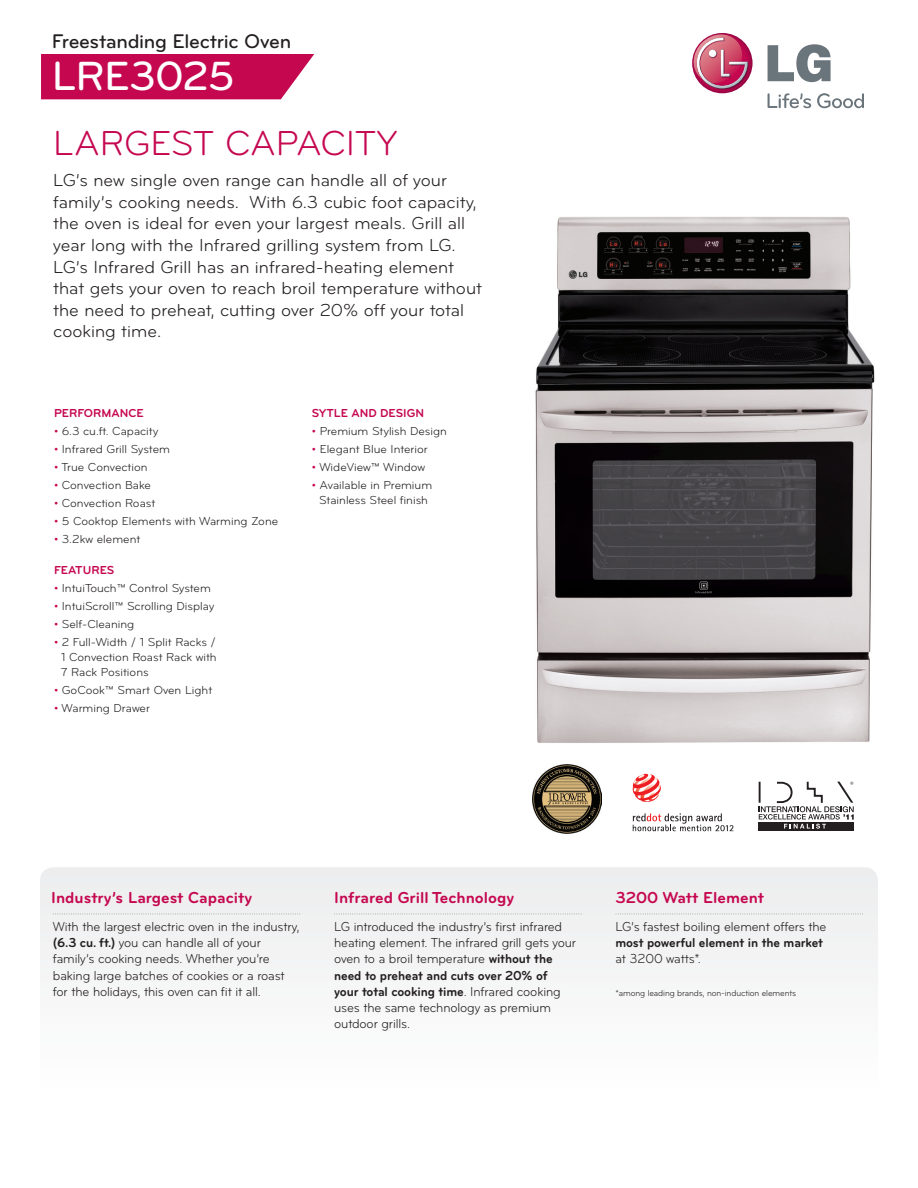
<style>
.page{position:relative;width:918px;height:1188px;background:#fff}
.page>*{position:absolute;margin:0;border:0;box-sizing:border-box;transform-origin:0 0}
.t1{font:500 42.3px "Bryant LG";letter-spacing:-.025em;color:#fff}
.t2{font:36px "Bryant LG";letter-spacing:-.01em;color:#c50750}
.t3{font:500 20.55px "Bryant LG";letter-spacing:-.015em;color:#231f20}
.t4{font:18px/21.6px "Bryant LG";color:#231f20}
.t5{font:700 16.5px "Bryant LG";color:#c50750}
.t6{font:13.5px/16.2px "Bryant LG";letter-spacing:-.01em;color:#231f20;scale:.95 1}
.t7{font:700 13.5px "Bryant LG";letter-spacing:-.01em;color:#231f20;scale:.95 1}
.t8{font:12px/15px "Bryant LG";color:#231f20;text-align:center}
.t9{font:700 12px "Bryant LG";color:#c50750}
.t10{font:9px "Bryant LG";letter-spacing:-.01em;color:#231f20;scale:.95 1}
.s1{color:#c50750}
.s2{font-weight:700}
</style>
<div class="page">
<div style="left:40px;top:867px;width:838px;height:235px;background:#f5f6f6;border-radius:14px"></div>
<img style="left:535px;top:217px;width:340px;height:526px">
<div style="left:41px;top:54px;width:273px;height:45px;background:#c50750"></div>
<div style="left:692px;top:33px;width:60px;height:60px;background:#a40646;border-radius:30px"></div>
<svg style="left:692px;top:34px;width:57px;height:56px"></svg>
<svg style="left:768px;top:44px;width:63px;height:38px"></svg>
<svg style="left:768px;top:93px;width:43px;height:15px"></svg>
<svg style="left:817px;top:93px;width:47px;height:15px"></svg>
<svg style="left:53px;top:914px;width:248px;height:1px"></svg>
<svg style="left:616px;top:914px;width:247px;height:1px"></svg>
<svg style="left:336px;top:914px;width:246px;height:1px"></svg>
<div style="left:759px;top:822px;width:95px;height:8px;background:#231f20"></div>
<svg style="left:758px;top:781px;width:96px;height:48px"></svg>
<svg style="left:633px;top:813px;width:100px;height:18px"></svg>
<svg style="left:633px;top:774px;width:28px;height:28px"></svg>
<img style="left:533px;top:764px;width:69px;height:70px">
<h3 class="t3" style="left:52px;top:29px;width:241px">Freestanding Electric Oven</h3>
<h1 class="t1" style="left:52px;top:50px;width:185px">LRE3025</h1>
<h2 class="t2" style="left:53px;top:121px;width:345px">Largest Capacity</h2>
<p class="t4" style="left:53px;top:170px;width:430px">LG’s new single oven range can handle all of your family’s cooking needs. With 6.3 cubic foot capacity, the oven is ideal for even your largest meals. Grill all year long with the Infrared grilling system from LG.<br>LG’s Infrared Grill has an infrared-heating element that gets your oven to reach broil temperature without the need to preheat, cutting over 20% off your total cooking time.</p>
<p class="t9" style="left:54px;top:405px;width:91px">PERFORMANCE</p>
<p class="t8" style="left:54px;top:424px;width:106px"><span class="s1">•</span> 6.3 cu.ft. Capacity</p>
<p class="t8" style="left:54px;top:442px;width:117px"><span class="s1">•</span> Infrared Grill System</p>
<p class="t8" style="left:54px;top:460px;width:95px"><span class="s1">•</span> True Convection</p>
<p class="t8" style="left:54px;top:478px;width:99px"><span class="s1">•</span> Convection Bake</p>
<p class="t8" style="left:54px;top:496px;width:103px"><span class="s1">•</span> Convection Roast</p>
<p class="t8" style="left:54px;top:514px;width:226px"><span class="s1">•</span> 5 Cooktop Elements with Warming Zone</p>
<p class="t8" style="left:54px;top:532px;width:88px"><span class="s1">•</span> 3.2kw element</p>
<p class="t9" style="left:54px;top:563px;width:62px">FEATURES</p>
<p class="t8" style="left:54px;top:581px;width:158px"><span class="s1">•</span> IntuiTouch™ Control System</p>
<p class="t8" style="left:54px;top:599px;width:162px"><span class="s1">•</span> IntuiScroll™ Scrolling Display</p>
<p class="t8" style="left:54px;top:617px;width:82px"><span class="s1">•</span> Self-Cleaning</p>
<p class="t8" style="left:61px;top:635px;width:157px;text-align:justify;text-indent:-7px"><span class="s1">•</span> 2 Full-Width / 1 Split Racks / 1 Convection Roast Rack with 7 Rack Positions</p>
<p class="t8" style="left:54px;top:683px;width:160px"><span class="s1">•</span> GoCook™ Smart Oven Light</p>
<p class="t8" style="left:54px;top:701px;width:98px"><span class="s1">•</span> Warming Drawer</p>
<p class="t9" style="left:312px;top:405px;width:114px">SYTLE AND DESIGN</p>
<p class="t8" style="left:312px;top:424px;width:137px"><span class="s1">•</span> Premium Stylish Design</p>
<p class="t8" style="left:312px;top:442px;width:118px"><span class="s1">•</span> Elegant Blue Interior</p>
<p class="t8" style="left:312px;top:460px;width:115px"><span class="s1">•</span> WideView™ Window</p>
<p class="t8" style="left:312px;top:478px;width:122px"><span class="s1">•</span> Available in Premium<br>Stainless Steel finish</p>
<p class="t5" style="left:51px;top:888px;width:202px">Industry’s Largest Capacity</p>
<p class="t5" style="left:334px;top:888px;width:181px">Infrared Grill Technology</p>
<p class="t5" style="left:615px;top:888px;width:150px">3200 Watt Element</p>
<p class="t6" style="left:53px;top:919px;width:261px">With the largest electric oven in the industry, <span class="s2">(6.3 cu. ft.)</span> you can handle all of your family’s cooking needs. Whether you’re baking large batches of cookies or a roast for the holidays, this oven can fit it all.</p>
<p class="t6" style="left:334px;top:919px;width:256px">LG introduced the industry’s first infrared heating element. The infrared grill gets your oven to a broil temperature <span class="s2">without the need to preheat and cuts over 20% of<br>your total cooking time</span>. Infrared cooking uses the same technology as premium outdoor grills.</p>
<p class="t6" style="left:615px;top:919px;width:224px">LG’s fastest boiling element offers the</p>
<p class="t7" style="left:615px;top:934px;width:220px">most powerful element in the market</p>
<p class="t6" style="left:615px;top:951px;width:91px">at 3200 watts*.</p>
<p class="t10" style="left:615px;top:988px;width:192px">*among leading brands, non-induction elements</p>
</div>
